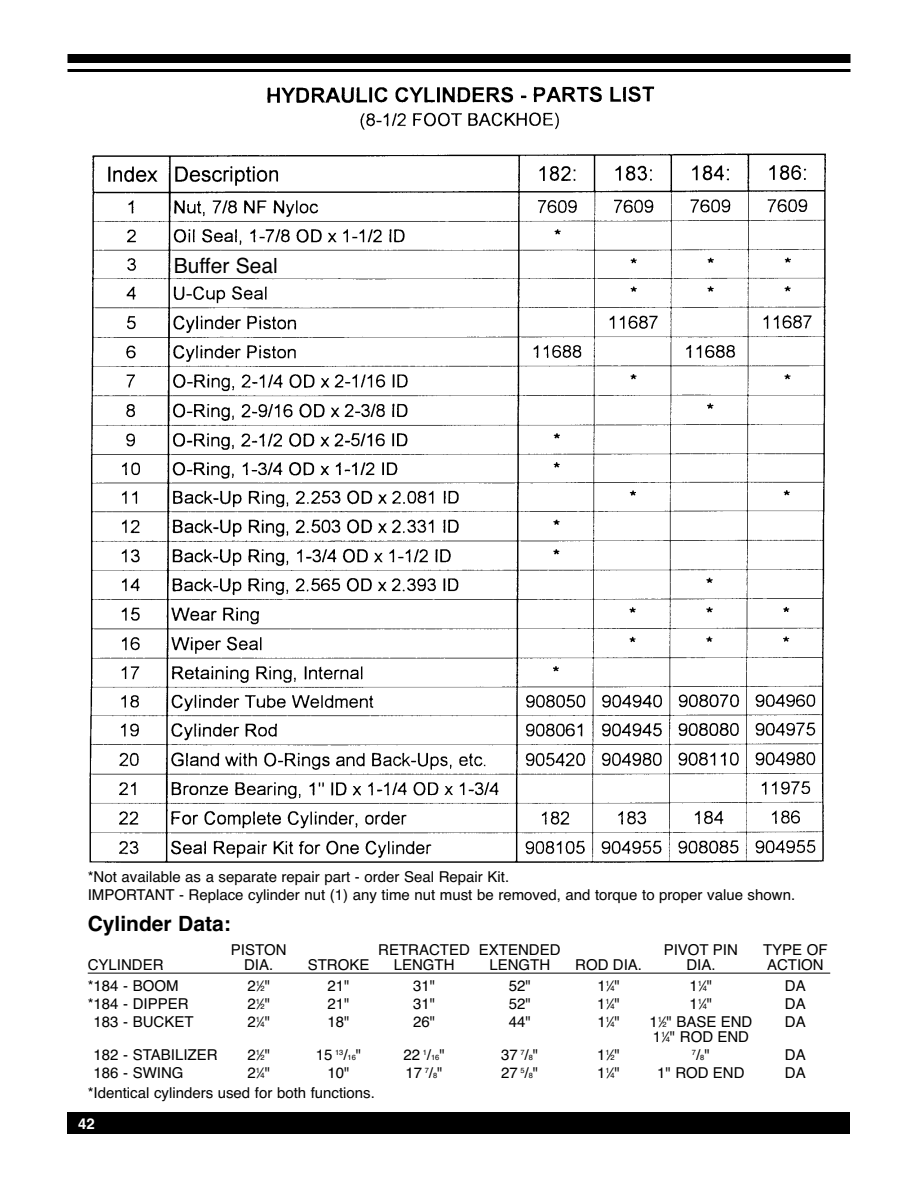
<style>
.page{position:relative;width:918px;height:1188px;background:#fff}
.page>*{position:absolute;margin:0;border:0;box-sizing:border-box;transform-origin:0 0}
.t1{font:700 21px "Helvetica";color:#000}
.t2{font:21px "Helvetica";color:#000}
.t3{font:15px/18px "Helvetica";color:#000}
.t4{font:700 15px "Helvetica";color:#fff}
.t5{font:7.5px "Helvetica";color:#000}
.s1{font-size:7.5px}
.s2{font-size:15px}
</style>
<div class="page">
<div style="left:68px;top:54px;width:782px;height:9px;background:#000"></div>
<hr style="left:68px;top:69px;width:782px;height:3px;background:#000">
<div style="left:68px;top:1113px;width:782px;height:21px;background:#000"></div>
<img style="left:89px;top:86px;width:737px;height:777px">
<hr style="left:88px;top:973px;width:742px;height:1px;background:#000">
<div style="left:174px;top:256px;width:111px;height:20px;background:#fff"></div>
<h1 class="t2" style="left:174px;top:253px;width:106px">Buffer Seal</h1>
<p class="t3" style="left:88px;top:868px;width:709px">*Not available as a separate repair part - order Seal Repair Kit.<br>IMPORTANT - Replace cylinder nut (1) any time nut must be removed, and torque to proper value shown.</p>
<h1 class="t1" style="left:88px;top:912px;width:144px">Cylinder Data:</h1>
<p class="t3" style="left:231px;top:941px;width:57px">PISTON</p>
<p class="t3" style="left:378px;top:941px;width:184px">RETRACTED EXTENDED</p>
<p class="t3" style="left:664px;top:941px;width:76px">PIVOT PIN</p>
<p class="t3" style="left:763px;top:941px;width:66px">TYPE OF</p>
<p class="t3" style="left:88px;top:956px;width:77px">CYLINDER</p>
<p class="t3" style="left:244px;top:956px;width:31px">DIA.</p>
<p class="t3" style="left:308px;top:956px;width:63px">STROKE</p>
<p class="t3" style="left:394px;top:956px;width:62px">LENGTH</p>
<p class="t3" style="left:489px;top:956px;width:62px">LENGTH</p>
<p class="t3" style="left:575px;top:956px;width:68px">ROD DIA.</p>
<p class="t3" style="left:686px;top:956px;width:31px">DIA.</p>
<p class="t3" style="left:767px;top:956px;width:58px">ACTION</p>
<p class="t3" style="left:88px;top:977px;width:92px">*184 - BOOM</p>
<p class="t3" style="left:247px;top:977px;width:24px">2<sup>1</sup>⁄<span class="s1">2</span>"</p>
<p class="t3" style="left:328px;top:977px;width:24px">21"</p>
<p class="t3" style="left:413px;top:977px;width:24px">31"</p>
<p class="t3" style="left:509px;top:977px;width:24px">52"</p>
<p class="t3" style="left:597px;top:977px;width:24px">1<sup>1</sup>⁄<span class="s1">4</span>"</p>
<p class="t3" style="left:690px;top:977px;width:24px">1<sup>1</sup>⁄<span class="s1">4</span>"</p>
<p class="t3" style="left:785px;top:977px;width:22px">DA</p>
<p class="t3" style="left:88px;top:995px;width:102px">*184 - DIPPER</p>
<p class="t3" style="left:247px;top:995px;width:24px">2<sup>1</sup>⁄<span class="s1">2</span>"</p>
<p class="t3" style="left:328px;top:995px;width:24px">21"</p>
<p class="t3" style="left:413px;top:995px;width:24px">31"</p>
<p class="t3" style="left:509px;top:995px;width:24px">52"</p>
<p class="t3" style="left:597px;top:995px;width:24px">1<sup>1</sup>⁄<span class="s1">4</span>"</p>
<p class="t3" style="left:690px;top:995px;width:24px">1<sup>1</sup>⁄<span class="s1">4</span>"</p>
<p class="t3" style="left:785px;top:995px;width:22px">DA</p>
<p class="t3" style="left:94px;top:1013px;width:102px">183 - BUCKET</p>
<p class="t3" style="left:247px;top:1013px;width:24px">2<sup>1</sup>⁄<span class="s1">4</span>"</p>
<p class="t3" style="left:328px;top:1013px;width:24px">18"</p>
<p class="t3" style="left:413px;top:1013px;width:24px">26"</p>
<p class="t3" style="left:509px;top:1013px;width:24px">44"</p>
<p class="t3" style="left:597px;top:1013px;width:24px">1<sup>1</sup>⁄<span class="s1">4</span>"</p>
<p class="t3" style="left:649px;top:1013px;width:105px">1<sup>1</sup>⁄<span class="s1">2</span>" BASE END</p>
<p class="t3" style="left:785px;top:1013px;width:22px">DA</p>
<p class="t3" style="left:653px;top:1028px;width:98px">1<sup>1</sup>⁄<span class="s1">4</span>" ROD END</p>
<p class="t3" style="left:94px;top:1046px;width:125px">182 - STABILIZER</p>
<p class="t3" style="left:247px;top:1046px;width:24px">2<sup>1</sup>⁄<span class="s1">2</span>"</p>
<p class="t3" style="left:316px;top:1046px;width:47px">15 <sup>13</sup>/<span class="s1">16</span>"</p>
<p class="t3" style="left:404px;top:1046px;width:43px">22 <sup>1</sup>/<span class="s1">16</span>"</p>
<p class="t3" style="left:501px;top:1046px;width:39px">37 <sup>7</sup>/<span class="s1">8</span>"</p>
<p class="t3" style="left:597px;top:1046px;width:24px">1<sup>1</sup>⁄<span class="s1">2</span>"</p>
<p class="t5" style="left:692px;top:1050px;width:19px">7<span class="s2">/</span>8<span class="s2">"</span></p>
<p class="t3" style="left:785px;top:1046px;width:22px">DA</p>
<p class="t3" style="left:94px;top:1064px;width:92px">186 - SWING</p>
<p class="t3" style="left:247px;top:1064px;width:24px">2<sup>1</sup>⁄<span class="s1">4</span>"</p>
<p class="t3" style="left:328px;top:1064px;width:24px">10"</p>
<p class="t3" style="left:406px;top:1064px;width:38px">17 <sup>7</sup>/<span class="s1">8</span>"</p>
<p class="t3" style="left:501px;top:1064px;width:39px">27 <sup>5</sup>/<span class="s1">8</span>"</p>
<p class="t3" style="left:597px;top:1064px;width:24px">1<sup>1</sup>⁄<span class="s1">4</span>"</p>
<p class="t3" style="left:657px;top:1064px;width:89px">1" ROD END</p>
<p class="t3" style="left:785px;top:1064px;width:22px">DA</p>
<p class="t3" style="left:88px;top:1084px;width:289px">*Identical cylinders used for both functions.</p>
<p class="t4" style="left:78px;top:1115px;width:18px">42</p>
</div>
